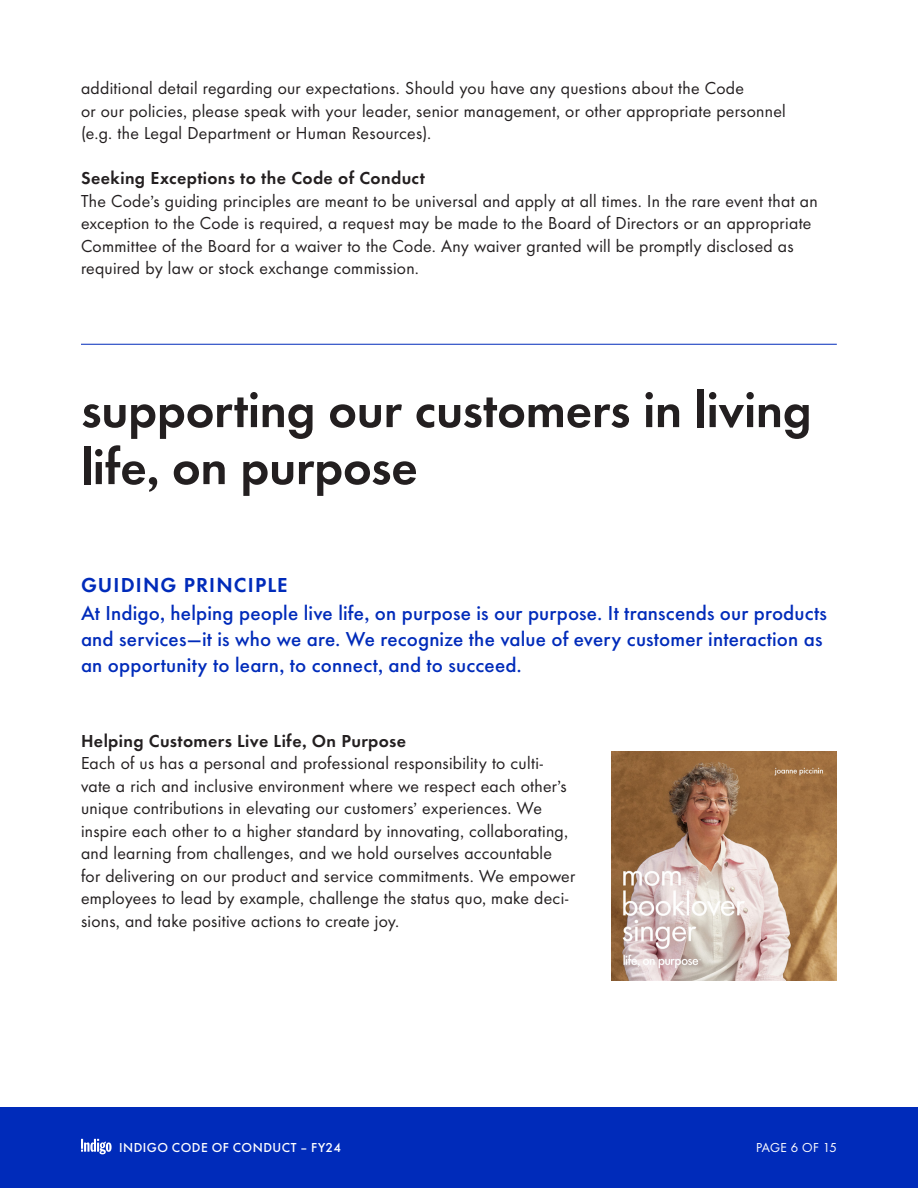
<style>
.page{position:relative;width:918px;height:1188px;background:#fff}
.page>*{position:absolute;margin:0;border:0;box-sizing:border-box;transform-origin:0 0}
.t1{font:600 51px/57px "Futura Indigo";letter-spacing:-.005em;color:#231f20}
.t2{font:500 21px/26px "Futura Indigo";letter-spacing:.005em;color:#002bba}
.t3{font:600 21px "Futura Indigo";letter-spacing:.055em;color:#002bba}
.t4{font:18px/22.5px "Futura Indigo";letter-spacing:.015em;color:#231f20}
.t5{font:600 18px "Futura Indigo";letter-spacing:.02em;color:#231f20}
.t6{font:500 13.5px "Futura Indigo";letter-spacing:.035em;color:#fff}
.t7{font:13.5px "Futura Indigo";letter-spacing:.005em;color:#fff}
</style>
<div class="page">
<div style="left:0;top:1107px;width:918px;height:81px;background:#002bba"></div>
<svg style="left:81px;top:1139px;width:31px;height:15px"></svg>
<hr style="left:81px;top:344px;width:756px;height:1px;background:#002bba">
<img style="left:612px;top:752px;width:225px;height:229px">
<p class="t4" style="left:81px;top:76px;width:706px">additional detail regarding our expectations. Should you have any questions about the Code<br>or our policies, please speak with your leader, senior management, or other appropriate personnel (e.g. the Legal Department or Human Resources).</p>
<p class="t5" style="left:81px;top:166px;width:345px">Seeking Exceptions to the Code of Conduct</p>
<p class="t4" style="left:81px;top:188px;width:738px">The Code’s guiding principles are meant to be universal and apply at all times. In the rare event that an exception to the Code is required, a request may be made to the Board of Directors or an appropriate Committee of the Board for a waiver to the Code. Any waiver granted will be promptly disclosed as required by law or stock exchange commission.</p>
<p class="t1" style="left:81px;top:379px;width:732px">supporting our customers in living life, on purpose</p>
<p class="t3" style="left:81px;top:571px;width:208px">GUIDING PRINCIPLE</p>
<p class="t2" style="left:81px;top:598px;width:748px">At Indigo, helping people live life, on purpose is our purpose. It transcends our products and services—it is who we are. We recognize the value of every customer interaction as an opportunity to learn, to connect, and to succeed.</p>
<p class="t5" style="left:81px;top:728px;width:327px">Helping Customers Live Life, On Purpose</p>
<p class="t4" style="left:81px;top:751px;width:496px">Each of us has a personal and professional responsibility to culti&shy;vate a rich and inclusive environment where we respect each other’s unique contributions in elevating our customers’ experiences. We inspire each other to a higher standard by innovating, collaborating, and learning from challenges, and we hold ourselves accountable for delivering on our product and service commitments. We empower employees to lead by example, challenge the status quo, make deci&shy;sions, and take positive actions to create joy.</p>
<p class="t6" style="left:119px;top:1137px;width:224px">INDIGO CODE OF CONDUCT – FY24</p>
<p class="t7" style="left:756px;top:1138px;width:82px">PAGE 6 OF 15</p>
</div>
